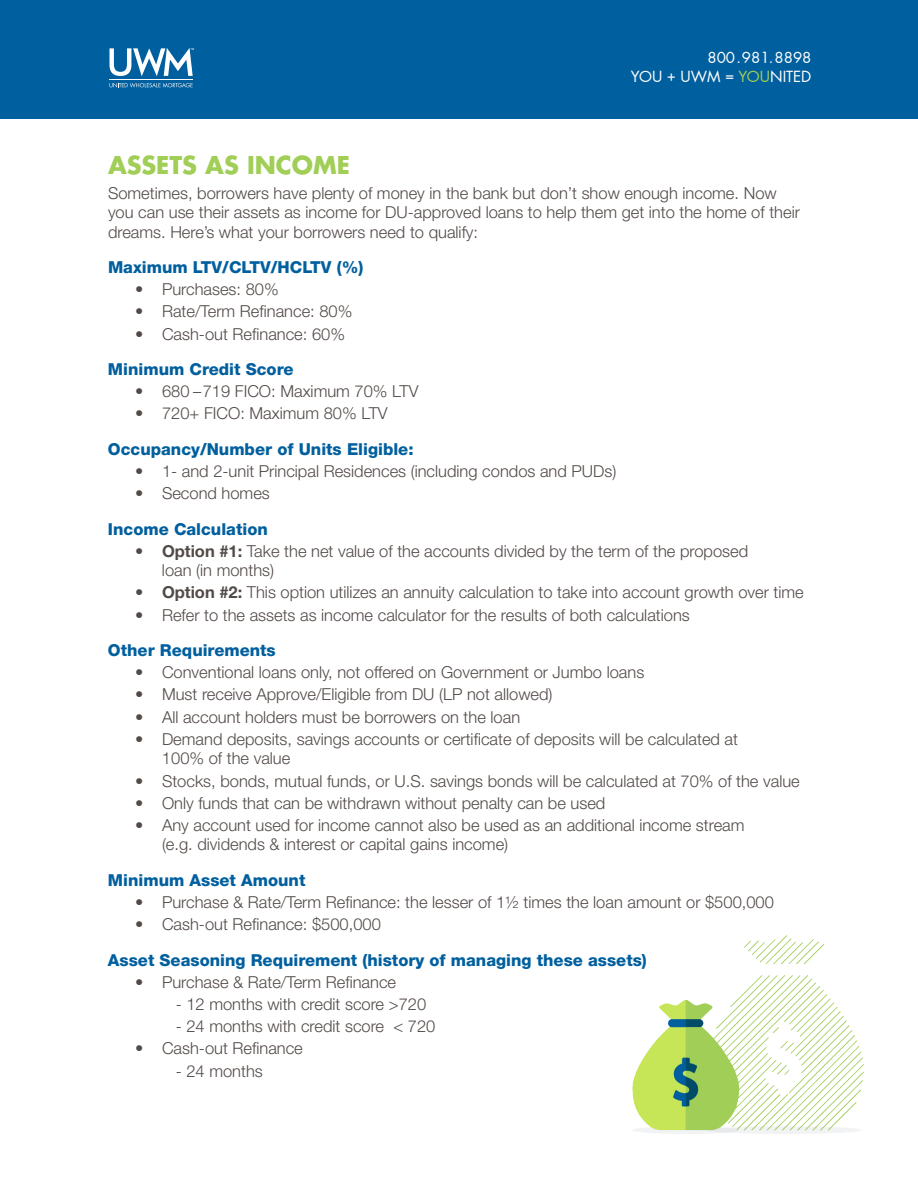
<style>
.page{position:relative;width:918px;height:1188px;background:#fff}
.page>*{position:absolute;margin:0;border:0;box-sizing:border-box;transform-origin:0 0}
.t1{font:700 24px "Futura LT Pro";color:#a1ce57}
.t2{font:300 16.5px/19.5px "Helvetica Neue LT Pro";color:#524a47}
.t3{font:800 16.5px "Helvetica Neue LT Pro";color:#005f9e}
.t4{font:15px/19.5px "Futura LT Pro";color:#fff;text-align:right}
.s1{color:#a1ce57}
.s2{font-weight:700}
</style>
<div class="page">
<div style="left:0;top:0;width:918px;height:119px;background:#005f9e"></div>
<img style="left:633px;top:935px;width:230px;height:199px">
<svg style="left:110px;top:83px;width:83px;height:5px"></svg>
<hr style="left:110px;top:79px;width:83px;height:1px;background:#fff">
<svg style="left:110px;top:48px;width:84px;height:28px"></svg>
<p class="t4" style="left:631px;top:47px;width:182px">800.981.8898<br>YOU + UWM = <span class="s1">YOU</span>NITED</p>
<p class="t1" style="left:108px;top:146px;width:243px">ASSETS AS INCOME</p>
<p class="t2" style="left:108px;top:183px;width:693px">Sometimes, borrowers have plenty of money in the bank but don’t show enough income. Now you can use their assets as income for DU-approved loans to help them get into the home of their dreams. Here’s what your borrowers need to qualify:</p>
<p class="t3" style="left:108px;top:257px;width:257px">Maximum LTV/CLTV/HCLTV (%)</p>
<p class="t2" style="left:135px;top:279px;width:145px">• Purchases: 80%</p>
<p class="t2" style="left:135px;top:301px;width:219px">• Rate/Term Refinance: 80%</p>
<p class="t2" style="left:135px;top:324px;width:212px">• Cash-out Refinance: 60%</p>
<p class="t3" style="left:108px;top:359px;width:187px">Minimum Credit Score</p>
<p class="t2" style="left:135px;top:381px;width:285px">• 680 –719 FICO: Maximum 70% LTV</p>
<p class="t2" style="left:135px;top:403px;width:254px">• 720+ FICO: Maximum 80% LTV</p>
<p class="t3" style="left:108px;top:439px;width:307px">Occupancy/Number of Units Eligible:</p>
<p class="t2" style="left:135px;top:461px;width:483px">• 1- and 2-unit Principal Residences (including condos and PUDs)</p>
<p class="t2" style="left:135px;top:483px;width:136px">• Second homes</p>
<p class="t3" style="left:108px;top:519px;width:161px">Income Calculation</p>
<p class="t2" style="left:162px;top:541px;width:588px;text-indent:-27px"><span class="s2">• Option #1:</span> Take the net value of the accounts divided by the term of the proposed loan (in months)</p>
<p class="t2" style="left:135px;top:582px;width:670px"><span class="s2">• Option #2:</span> This option utilizes an annuity calculation to take into account growth over time</p>
<p class="t2" style="left:135px;top:605px;width:556px">• Refer to the assets as income calculator for the results of both calculations</p>
<p class="t3" style="left:108px;top:640px;width:169px">Other Requirements</p>
<p class="t2" style="left:135px;top:662px;width:511px">• Conventional loans only, not offered on Government or Jumbo loans</p>
<p class="t2" style="left:135px;top:684px;width:419px">• Must receive Approve/Eligible from DU (LP not allowed)</p>
<p class="t2" style="left:135px;top:707px;width:387px">• All account holders must be borrowers on the loan</p>
<p class="t2" style="left:162px;top:729px;width:578px;text-indent:-27px">• Demand deposits, savings accounts or certificate of deposits will be calculated at<br>100% of the value</p>
<p class="t2" style="left:135px;top:771px;width:666px">• Stocks, bonds, mutual funds, or U.S. savings bonds will be calculated at 70% of the value</p>
<p class="t2" style="left:135px;top:793px;width:472px">• Only funds that can be withdrawn without penalty can be used</p>
<p class="t2" style="left:162px;top:815px;width:584px;text-indent:-27px">• Any account used for income cannot also be used as an additional income stream (e.g. dividends &amp; interest or capital gains income)</p>
<p class="t3" style="left:108px;top:870px;width:199px">Minimum Asset Amount</p>
<p class="t2" style="left:135px;top:892px;width:640px">• Purchase &amp; Rate/Term Refinance: the lesser of 1½ times the loan amount or $500,000</p>
<p class="t2" style="left:135px;top:914px;width:247px">• Cash-out Refinance: $500,000</p>
<p class="t3" style="left:108px;top:950px;width:540px">Asset Seasoning Requirement (history of managing these assets)</p>
<p class="t2" style="left:135px;top:972px;width:263px">• Purchase &amp; Rate/Term Refinance</p>
<p class="t2" style="left:176px;top:994px;width:252px">- 12 months with credit score &gt;720</p>
<p class="t2" style="left:176px;top:1016px;width:261px">- 24 months with credit score &lt; 720</p>
<p class="t2" style="left:135px;top:1038px;width:169px">• Cash-out Refinance</p>
<p class="t2" style="left:176px;top:1061px;width:89px">- 24 months</p>
</div>
